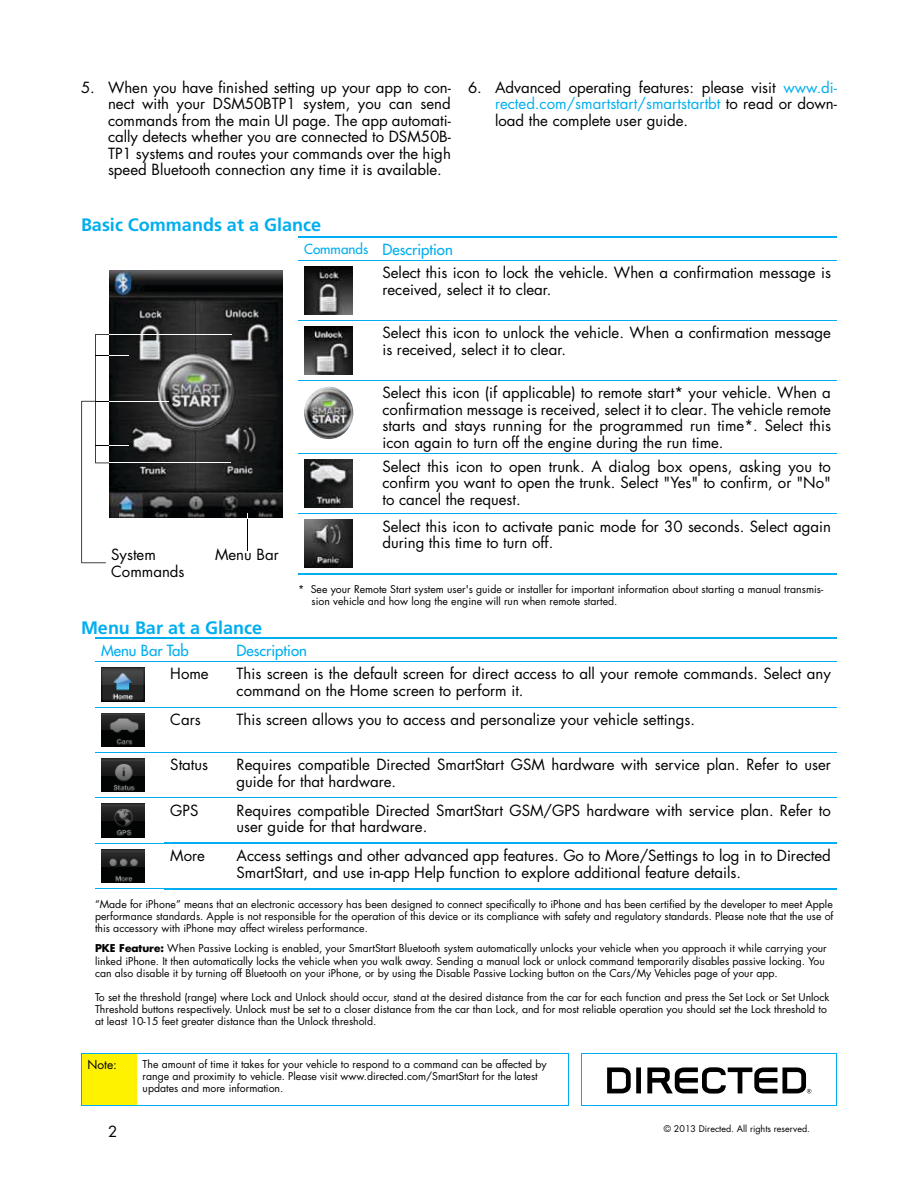
<style>
.page{position:relative;width:918px;height:1188px;background:#fff}
.page>*{position:absolute;margin:0;border:0;box-sizing:border-box;transform-origin:0 0}
.t1{font:700 18px "Frutiger";color:#00aeef}
.t2{font:15px/16.5px "Futura";color:#000}
.t3{font:15px "Futura";color:#00aeef}
.t4{font:12px "Futura";color:#000}
.t5{font:10.5px/12px "Futura";color:#000}
.t6{font:9px "Futura";color:#000}
.s1{color:#00aeef}
.s2{font-size:13.5px;color:#00aeef}
.s3{font-style:inherit}
.s4{font-weight:700}
</style>
<div class="page">
<hr style="left:95px;top:707px;width:69px;height:1px;background:#00aeef">
<hr style="left:164px;top:707px;width:67px;height:1px;background:#00aeef">
<hr style="left:231px;top:707px;width:606px;height:1px;background:#00aeef">
<hr style="left:95px;top:637px;width:69px;height:2px;background:#00aeef">
<hr style="left:164px;top:637px;width:67px;height:2px;background:#00aeef">
<hr style="left:231px;top:637px;width:606px;height:2px;background:#00aeef">
<hr style="left:95px;top:661px;width:69px;height:1px;background:#00aeef">
<hr style="left:164px;top:661px;width:67px;height:1px;background:#00aeef">
<hr style="left:231px;top:661px;width:606px;height:1px;background:#00aeef">
<hr style="left:95px;top:752px;width:69px;height:1px;background:#00aeef">
<hr style="left:164px;top:752px;width:67px;height:1px;background:#00aeef">
<hr style="left:231px;top:752px;width:606px;height:1px;background:#00aeef">
<hr style="left:95px;top:798px;width:69px;height:1px;background:#00aeef">
<hr style="left:164px;top:798px;width:67px;height:1px;background:#00aeef">
<hr style="left:231px;top:798px;width:606px;height:1px;background:#00aeef">
<hr style="left:95px;top:843px;width:69px;height:1px;background:#00aeef">
<hr style="left:95px;top:888px;width:69px;height:1px;background:#00aeef">
<hr style="left:164px;top:843px;width:67px;height:1px;background:#00aeef">
<hr style="left:231px;top:843px;width:606px;height:1px;background:#00aeef">
<hr style="left:164px;top:888px;width:67px;height:2px;background:#00aeef">
<hr style="left:231px;top:888px;width:606px;height:2px;background:#00aeef">
<img style="left:101px;top:668px;width:44px;height:33px">
<img style="left:101px;top:713px;width:44px;height:34px">
<img style="left:101px;top:759px;width:44px;height:33px">
<img style="left:101px;top:804px;width:44px;height:33px">
<img style="left:101px;top:849px;width:44px;height:34px">
<div style="left:81px;top:1054px;width:56px;height:52px;background:#fff200"></div>
<hr style="left:137px;top:1054px;width:432px;height:1px;background:#00aeef">
<hr style="left:137px;top:1106px;width:432px;height:1px;background:#00aeef">
<hr style="left:81px;top:1054px;width:56px;height:1px;background:#00aeef">
<hr style="left:81px;top:1054px;width:1px;height:52px;background:#00aeef">
<hr style="left:81px;top:1106px;width:56px;height:1px;background:#00aeef">
<hr style="left:582px;top:1054px;width:255px;height:1px;background:#00aeef">
<hr style="left:836px;top:1054px;width:1px;height:52px;background:#00aeef">
<hr style="left:582px;top:1106px;width:255px;height:1px;background:#00aeef">
<hr style="left:568px;top:1054px;width:1px;height:52px;background:#00aeef">
<hr style="left:582px;top:1054px;width:1px;height:52px;background:#00aeef">
<div style="left:636px;top:1067px;width:5px;height:26px;background:#000"></div>
<svg style="left:607px;top:1067px;width:24px;height:26px"></svg>
<svg style="left:647px;top:1067px;width:164px;height:27px"></svg>
<hr style="left:298px;top:321px;width:78px;height:1px;background:#00aeef">
<hr style="left:376px;top:321px;width:461px;height:1px;background:#00aeef">
<hr style="left:298px;top:381px;width:78px;height:1px;background:#00aeef">
<hr style="left:376px;top:381px;width:461px;height:1px;background:#00aeef">
<hr style="left:298px;top:514px;width:78px;height:1px;background:#00aeef">
<hr style="left:376px;top:514px;width:461px;height:1px;background:#00aeef">
<hr style="left:298px;top:454px;width:78px;height:1px;background:#00aeef">
<hr style="left:376px;top:454px;width:461px;height:1px;background:#00aeef">
<hr style="left:298px;top:236px;width:78px;height:2px;background:#00aeef">
<hr style="left:376px;top:236px;width:461px;height:2px;background:#00aeef">
<hr style="left:298px;top:260px;width:78px;height:1px;background:#00aeef">
<hr style="left:376px;top:260px;width:461px;height:1px;background:#00aeef">
<hr style="left:298px;top:573px;width:78px;height:2px;background:#00aeef">
<hr style="left:376px;top:573px;width:461px;height:2px;background:#00aeef">
<img style="left:304px;top:267px;width:48px;height:48px">
<img style="left:304px;top:327px;width:48px;height:48px">
<img style="left:304px;top:387px;width:49px;height:52px;border-radius:50%">
<img style="left:304px;top:460px;width:48px;height:48px">
<img style="left:304px;top:520px;width:48px;height:48px">
<img style="left:110px;top:271px;width:172px;height:247px">
<hr style="left:109px;top:401px;width:60px;height:1px;background:#fff">
<hr style="left:108px;top:463px;width:123px;height:1px;background:#fff">
<hr style="left:106px;top:334px;width:125px;height:1px;background:#fff">
<svg style="left:81px;top:334px;width:47px;height:229px"></svg>
<hr style="left:247px;top:513px;width:1px;height:37px;background:#000">
<p class="t2" style="left:108px;top:79px;width:344px;text-align:justify;text-indent:-27px">5. When you have finished setting up your app to con&shy;nect with your DSM50BTP1 system, you can send commands from the main UI page. The app automati&shy;cally detects whether you are connected to DSM50B-TP1 systems and routes your commands over the high speed Bluetooth connection any time it is available.</p>
<p class="t2" style="left:495px;top:79px;width:343px;text-align:justify;text-indent:-27px">6. Advanced operating features: please visit <span class="s1">www.di&shy;rected.com/smartstart/smartstartbt</span> to read or down&shy;load the complete user guide.</p>
<p class="t1" style="left:81px;top:214px;width:242px">Basic Commands at a Glance</p>
<p class="t2" style="left:382px;top:238px;width:450px;line-height:23.5px;text-indent:-78px"><span class="s2">Commands</span> <span class="s1">Description<br></span>Select this icon to lock the vehicle. When a confirmation message is</p>
<p class="t2" style="left:382px;top:281px;width:171px">received, select it to clear.</p>
<p class="t2" style="left:382px;top:325px;width:450px">Select this icon to unlock the vehicle. When a confirmation message is received, select it to clear.</p>
<p class="t2" style="left:382px;top:385px;width:450px;text-align:justify">Select this icon (if applicable) to remote start* your vehicle. When a confirmation message is received, select it to clear<span class="s3">.</span> The vehicle remote starts and stays running for the programmed run time*. Select this icon again to turn off the engine during the run time.</p>
<p class="t2" style="left:382px;top:458px;width:450px;text-align:justify">Select this icon to open trunk. A dialog box opens, asking you to confirm you want to open the trunk. Select "Yes" to confirm, or "No" to cancel the request.</p>
<p class="t2" style="left:382px;top:518px;width:450px">Select this icon to activate panic mode for 30 seconds. Select again during this time to turn off.</p>
<p class="t5" style="left:312px;top:583px;width:513px;text-indent:-14px">* See your Remote Start system user's guide or installer for important information about starting a manual transmis&shy;sion vehicle and how long the engine will run when remote started.</p>
<p class="t2" style="left:111px;top:546px;width:75px">System<br>Commands</p>
<p class="t2" style="left:215px;top:546px;width:65px">Menu Bar</p>
<p class="t1" style="left:81px;top:617px;width:183px">Menu Bar at a Glance</p>
<p class="t3" style="left:101px;top:641px;width:89px">Menu Bar Tab</p>
<p class="t3" style="left:237px;top:641px;width:72px">Description</p>
<p class="t2" style="left:170px;top:666px;width:40px">Home</p>
<p class="t2" style="left:237px;top:666px;width:596px">This screen is the default screen for direct access to all your remote commands. Select any command on the Home screen to perform it.</p>
<p class="t2" style="left:170px;top:711px;width:32px">Cars</p>
<p class="t2" style="left:237px;top:711px;width:460px">This screen allows you to access and personalize your vehicle settings.</p>
<p class="t2" style="left:170px;top:757px;width:39px">Status</p>
<p class="t2" style="left:237px;top:757px;width:596px">Requires compatible Directed SmartStart GSM hardware with service plan. Refer to user guide for that hardware.</p>
<p class="t2" style="left:170px;top:802px;width:30px">GPS</p>
<p class="t2" style="left:237px;top:802px;width:596px">Requires compatible Directed SmartStart GSM/GPS hardware with service plan. Refer to user guide for that hardware.</p>
<p class="t2" style="left:170px;top:847px;width:36px">More</p>
<p class="t2" style="left:237px;top:847px;width:596px">Access settings and other advanced app features. Go to More/Settings to log in to Directed<br>SmartStart, and use in-app Help function to explore additional feature details.</p>
<p class="t5" style="left:95px;top:898px;width:740px;text-align:justify">“Made for iPhone” means that an electronic accessory has been designed to connect specifically to iPhone and has been certified by the developer to meet Apple performance standards. Apple is not responsible for the operation of this device or its compliance with safety and regulatory standards. Please note that the use of this accessory with iPhone may affect wireless performance.</p>
<p class="t5" style="left:95px;top:943px;width:733px"><span class="s4">PKE Feature:</span> When Passive Locking is enabled, your SmartStart Bluetooth system automatically unlocks your vehicle when you approach it while carrying your linked iPhone. It then automatically locks the vehicle when you walk away. Sending a manual lock or unlock command temporarily disables passive locking. You can also disable it by turning off Bluetooth on your iPhone, or by using the Disable Passive Locking button on the Cars/My Vehicles page of your app.</p>
<p class="t5" style="left:95px;top:991px;width:736px">To set the threshold (range) where Lock and Unlock should occur, stand at the desired distance from the car for each function and press the Set Lock or Set Unlock<br>Threshold buttons respectively. Unlock must be set to a closer distance from the car than Lock, and for most reliable operation you should set the Lock threshold to at least 10-15 feet greater distance than the Unlock threshold.</p>
<p class="t4" style="left:87px;top:1057px;width:31px">Note:</p>
<p class="t5" style="left:143px;top:1058px;width:406px">The amount of time it takes for your vehicle to respond to a command can be affected by range and proximity to vehicle. Please visit www.directed.com/SmartStart for the latest updates and more information.</p>
<p class="t2" style="left:108px;top:1123px;width:11px">2</p>
<p class="t6" style="left:664px;top:1123px;width:148px">© 2013 Directed. All rights reserved.</p>
</div>
